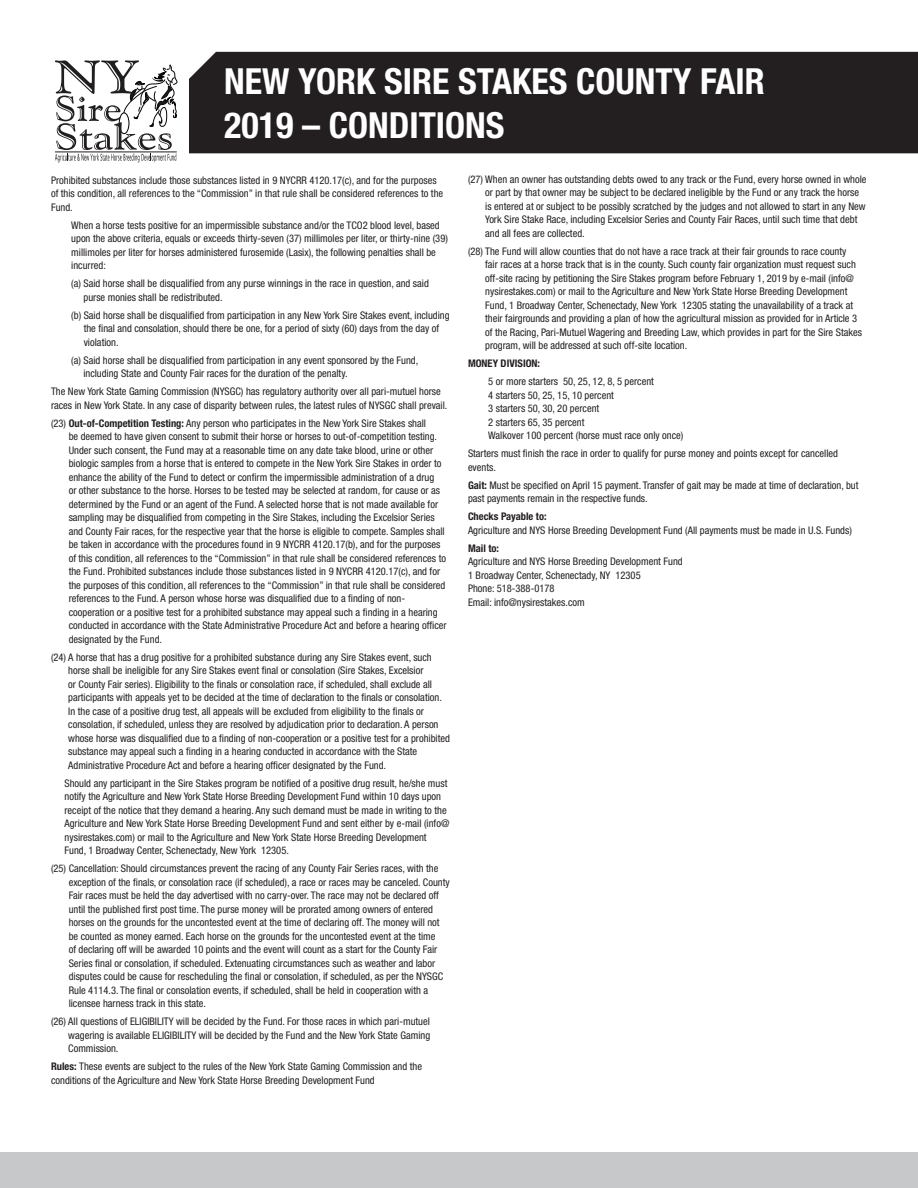
<style>
.page{position:relative;width:918px;height:1188px;background:#fff}
.page>*{position:absolute;margin:0;border:0;box-sizing:border-box;transform-origin:0 0}
.t1{font:700 condensed 36px/43.2px "Helvetica Neue LT Std";color:#fff}
.t2{font:condensed 10.5px/13.5px "Helvetica Neue LT Std";color:#231f20}
.t3{font:condensed 10.5px/13.5px "Helvetica Neue";color:#231f20}
.t4{font:700 condensed 10.5px "Helvetica Neue LT Std";color:#231f20}
.s1{font-weight:700}
</style>
<div class="page">
<svg style="left:55px;top:60px;width:122px;height:102px"></svg>
<div style="left:189px;top:52px;width:729px;height:101px;background:#231f20"></div>
<div style="left:0;top:1152px;width:918px;height:36px;background:#c7c8ca"></div>
<p class="t1" style="left:224px;top:59px;width:542px">NEW YORK SIRE STAKES COUNTY FAIR<br>2019 – CONDITIONS</p>
<p class="t3" style="left:51px;top:173px;width:394px">Prohibited substances include those substances listed in 9 NYCRR 4120.17(c), and for the purposes of this condition, all references to the “Commission” in that rule shall be considered references to the<br>Fund.</p>
<p class="t3" style="left:71px;top:218px;width:378px">When a horse tests positive for an impermissible substance and/or the TCO2 blood level, based upon the above criteria, equals or exceeds thirty-seven (37) millimoles per liter, or thirty-nine (39) millimoles per liter for horses administered furosemide (Lasix), the following penalties shall be incurred:</p>
<p class="t3" style="left:84px;top:277px;width:347px;text-indent:-12px">(a) Said horse shall be disqualified from any purse winnings in the race in question, and said purse monies shall be redistributed.</p>
<p class="t3" style="left:84px;top:308px;width:367px;text-indent:-12px">(b) Said horse shall be disqualified from participation in any New York Sire Stakes event, including the final and consolation, should there be one, for a period of sixty (60) days from the day of violation.</p>
<p class="t3" style="left:84px;top:353px;width:336px;text-indent:-12px">(a) Said horse shall be disqualified from participation in any event sponsored by the Fund, including State and County Fair races for the duration of the penalty.</p>
<p class="t3" style="left:51px;top:385px;width:398px">The New York State Gaming Commission (NYSGC) has regulatory authority over all pari-mutuel horse races in New York State. In any case of disparity between rules, the latest rules of NYSGC shall prevail.</p>
<p class="t2" style="left:69px;top:416px;width:379px;text-indent:-18px">(23) <span class="s1">Out-of-Competition Testing:</span> Any person who participates in the New York Sire Stakes shall<br>be deemed to have given consent to submit their horse or horses to out-of-competition testing.<br>Under such consent, the Fund may at a reasonable time on any date take blood, urine or other biologic samples from a horse that is entered to compete in the New York Sire Stakes in order to enhance the ability of the Fund to detect or confirm the impermissible administration of a drug<br>or other substance to the horse. Horses to be tested may be selected at random, for cause or as determined by the Fund or an agent of the Fund. A selected horse that is not made available for sampling may be disqualified from competing in the Sire Stakes, including the Excelsior Series and County Fair races, for the respective year that the horse is eligible to compete. Samples shall be taken in accordance with the procedures found in 9 NYCRR 4120.17(b), and for the purposes of this condition, all references to the “Commission” in that rule shall be considered references to the Fund. Prohibited substances include those substances listed in 9 NYCRR 4120.17(c), and for the purposes of this condition, all references to the “Commission” in that rule shall be considered references to the Fund. A person whose horse was disqualified due to a finding of non&shy;cooperation or a positive test for a prohibited substance may appeal such a finding in a hearing conducted in accordance with the State Administrative Procedure Act and before a hearing officer designated by the Fund.</p>
<p class="t2" style="left:68px;top:650px;width:383px;text-indent:-17px">(24) A horse that has a drug positive for a prohibited substance during any Sire Stakes event, such horse shall be ineligible for any Sire Stakes event final or consolation (Sire Stakes, Excelsior<br>or County Fair series). Eligibility to the finals or consolation race, if scheduled, shall exclude all participants with appeals yet to be decided at the time of declaration to the finals or consolation.<br>In the case of a positive drug test, all appeals will be excluded from eligibility to the finals or consolation, if scheduled, unless they are resolved by adjudication prior to declaration. A person whose horse was disqualified due to a finding of non-cooperation or a positive test for a prohibited substance may appeal such a finding in a hearing conducted in accordance with the State Administrative Procedure Act and before a hearing officer designated by the Fund.</p>
<p class="t2" style="left:65px;top:776px;width:386px">Should any participant in the Sire Stakes program be notified of a positive drug result, he/she must notify the Agriculture and New York State Horse Breeding Development Fund within 10 days upon receipt of the notice that they demand a hearing. Any such demand must be made in writing to the Agriculture and New York State Horse Breeding Development Fund and sent either by e-mail (info@ nysirestakes.com) or mail to the Agriculture and New York State Horse Breeding Development Fund, 1 Broadway Center, Schenectady, New York 12305.</p>
<p class="t2" style="left:69px;top:862px;width:383px;text-indent:-18px">(25) Cancellation: Should circumstances prevent the racing of any County Fair Series races, with the exception of the finals, or consolation race (if scheduled), a race or races may be canceled. County Fair races must be held the day advertised with no carry-over. The race may not be declared off until the published first post time. The purse money will be prorated among owners of entered horses on the grounds for the uncontested event at the time of declaring off. The money will not be counted as money earned. Each horse on the grounds for the uncontested event at the time<br>of declaring off will be awarded 10 points and the event will count as a start for the County Fair Series final or consolation, if scheduled. Extenuating circumstances such as weather and labor disputes could be cause for rescheduling the final or consolation, if scheduled, as per the NYSGC Rule 4114.3. The final or consolation events, if scheduled, shall be held in cooperation with a licensee harness track in this state.</p>
<p class="t2" style="left:68px;top:1015px;width:363px;text-align:justify;text-indent:-17px">(26) All questions of ELIGIBILITY will be decided by the Fund. For those races in which pari-mutuel wagering is available ELIGIBILITY will be decided by the Fund and the New York State Gaming Commission.</p>
<p class="t2" style="left:51px;top:1060px;width:372px"><span class="s1">Rules:</span> These events are subject to the rules of the New York State Gaming Commission and the conditions of the Agriculture and New York State Horse Breeding Development Fund</p>
<p class="t2" style="left:485px;top:172px;width:383px;text-indent:-17px">(27) When an owner has outstanding debts owed to any track or the Fund, every horse owned in whole or part by that owner may be subject to be declared ineligible by the Fund or any track the horse is entered at or subject to be possibly scratched by the judges and not allowed to start in any New York Sire Stake Race, including Excelsior Series and County Fair Races, until such time that debt and all fees are collected.</p>
<p class="t2" style="left:485px;top:244px;width:378px;text-indent:-17px">(28) The Fund will allow counties that do not have a race track at their fair grounds to race county<br>fair races at a horse track that is in the county. Such county fair organization must request such off-site racing by petitioning the Sire Stakes program before February 1, 2019 by e-mail (info@ nysirestakes.com) or mail to the Agriculture and New York State Horse Breeding Development Fund, 1 Broadway Center, Schenectady, New York 12305 stating the unavailability of a track at their fairgrounds and providing a plan of how the agricultural mission as provided for in Article 3 of the Racing, Pari-Mutuel Wagering and Breeding Law, which provides in part for the Sire Stakes program, will be addressed at such off-site location.</p>
<p class="t4" style="left:468px;top:357px;width:74px">MONEY DIVISION:</p>
<p class="t2" style="left:488px;top:375px;width:197px">5 or more starters 50, 25, 12, 8, 5 percent<br>4 starters 50, 25, 15, 10 percent<br>3 starters 50, 30, 20 percent<br>2 starters 65, 35 percent<br>Walkover 100 percent (horse must race only once)</p>
<p class="t2" style="left:468px;top:447px;width:372px">Starters must finish the race in order to qualify for purse money and points except for cancelled events.</p>
<p class="t2" style="left:468px;top:478px;width:392px"><span class="s1">Gait:</span> Must be specified on April 15 payment. Transfer of gait may be made at time of declaration, but past payments remain in the respective funds.</p>
<p class="t2" style="left:468px;top:510px;width:385px"><span class="s1">Checks Payable to:<br></span>Agriculture and NYS Horse Breeding Development Fund (All payments must be made in U.S. Funds)</p>
<p class="t2" style="left:468px;top:541px;width:216px"><span class="s1">Mail to:<br></span>Agriculture and NYS Horse Breeding Development Fund<br>1 Broadway Center, Schenectady, NY 12305<br>Phone: 518-388-0178<br>Email: info@nysirestakes.com</p>
</div>
